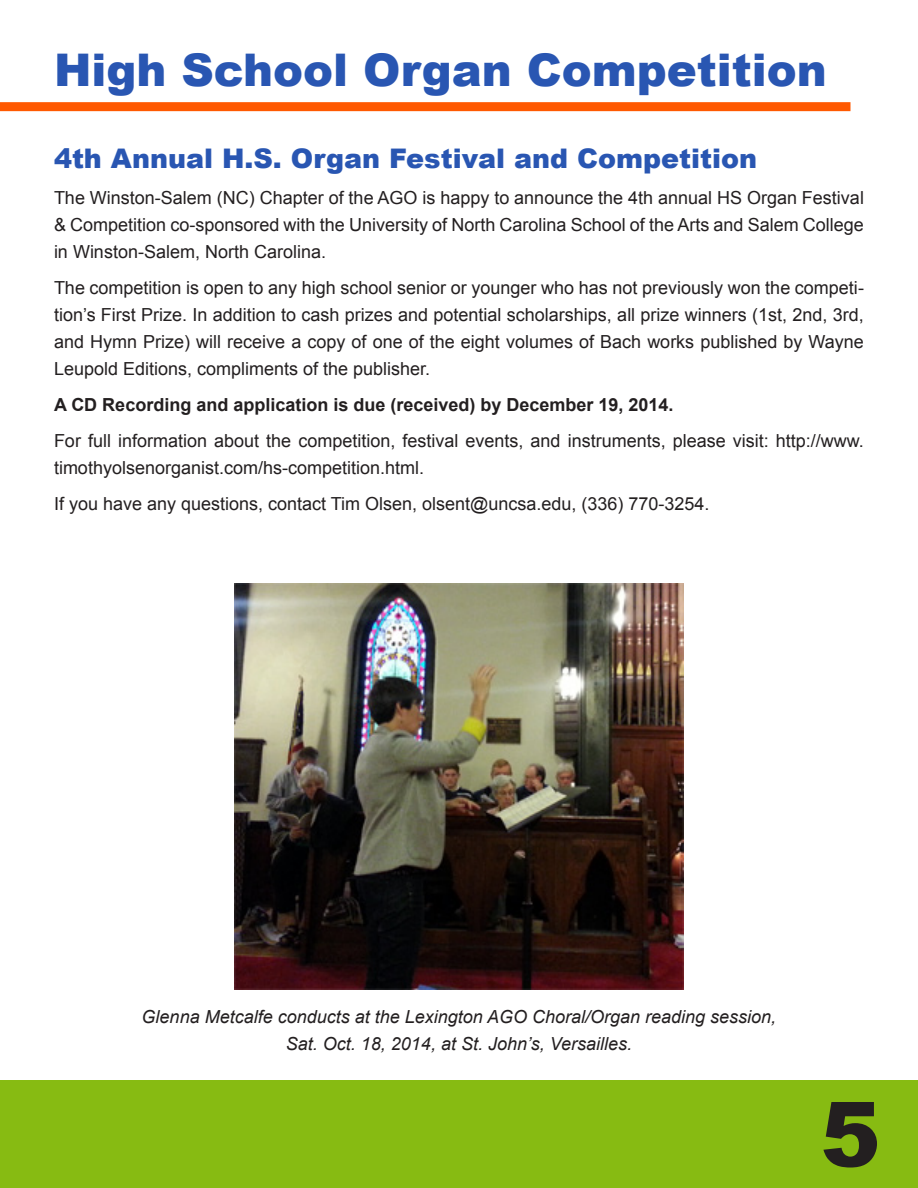
<style>
.page{position:relative;width:918px;height:1188px;background:#fff}
.page>*{position:absolute;margin:0;border:0;box-sizing:border-box;transform-origin:0 0}
.t1{font:900 90px "Arial";color:#231f20}
.t2{font:900 45px "Arial";color:#2956b2}
.t3{font:900 27px "Arial";color:#2956b2}
.t4{font:18px/27px "Arial";color:#231f20;text-align:justify}
.t5{font:italic 18px/27px "Arial";color:#231f20;text-align:center}
.t6{font:700 18px "Arial";color:#231f20}
</style>
<div class="page">
<div style="left:0;top:1080px;width:918px;height:108px;background:#87bb12"></div>
<div style="left:0;top:102px;width:850px;height:9px;background:#ff5900"></div>
<img style="left:234px;top:584px;width:450px;height:406px">
<p class="t2" style="left:54px;top:37px;width:774px">High School Organ Competition</p>
<p class="t3" style="left:54px;top:139px;width:705px">4th Annual H.S. Organ Festival and Competition</p>
<p class="t4" style="left:54px;top:184px;width:811px">The Winston-Salem (NC) Chapter of the AGO is happy to announce the 4th annual HS Organ Festival &amp; Competition co-sponsored with the University of North Carolina School of the Arts and Salem College in Winston-Salem, North Carolina.</p>
<p class="t4" style="left:54px;top:274px;width:811px">The competition is open to any high school senior or younger who has not previously won the competi&shy;tion’s First Prize. In addition to cash prizes and potential scholarships, all prize winners (1st, 2nd, 3rd, and Hymn Prize) will receive a copy of one of the eight volumes of Bach works published by Wayne Leupold Editions, compliments of the publisher.</p>
<p class="t6" style="left:54px;top:393px;width:621px">A CD Recording and application is due (received) by December 19, 2014.</p>
<p class="t4" style="left:54px;top:427px;width:811px">For full information about the competition, festival events, and instruments, please visit: http://www. timothyolsenorganist.com/hs-competition.html.</p>
<p class="t4" style="left:54px;top:490px;width:657px">If you have any questions, contact Tim Olsen, olsent@uncsa.edu, (336) 770-3254.</p>
<p class="t5" style="left:142px;top:1003px;width:636px">Glenna Metcalfe conducts at the Lexington AGO Choral/Organ reading session,<br>Sat. Oct. 18, 2014, at St. John’s, Versailles.</p>
<p class="t1" style="left:820px;top:1069px;width:62px">5</p>
</div>
